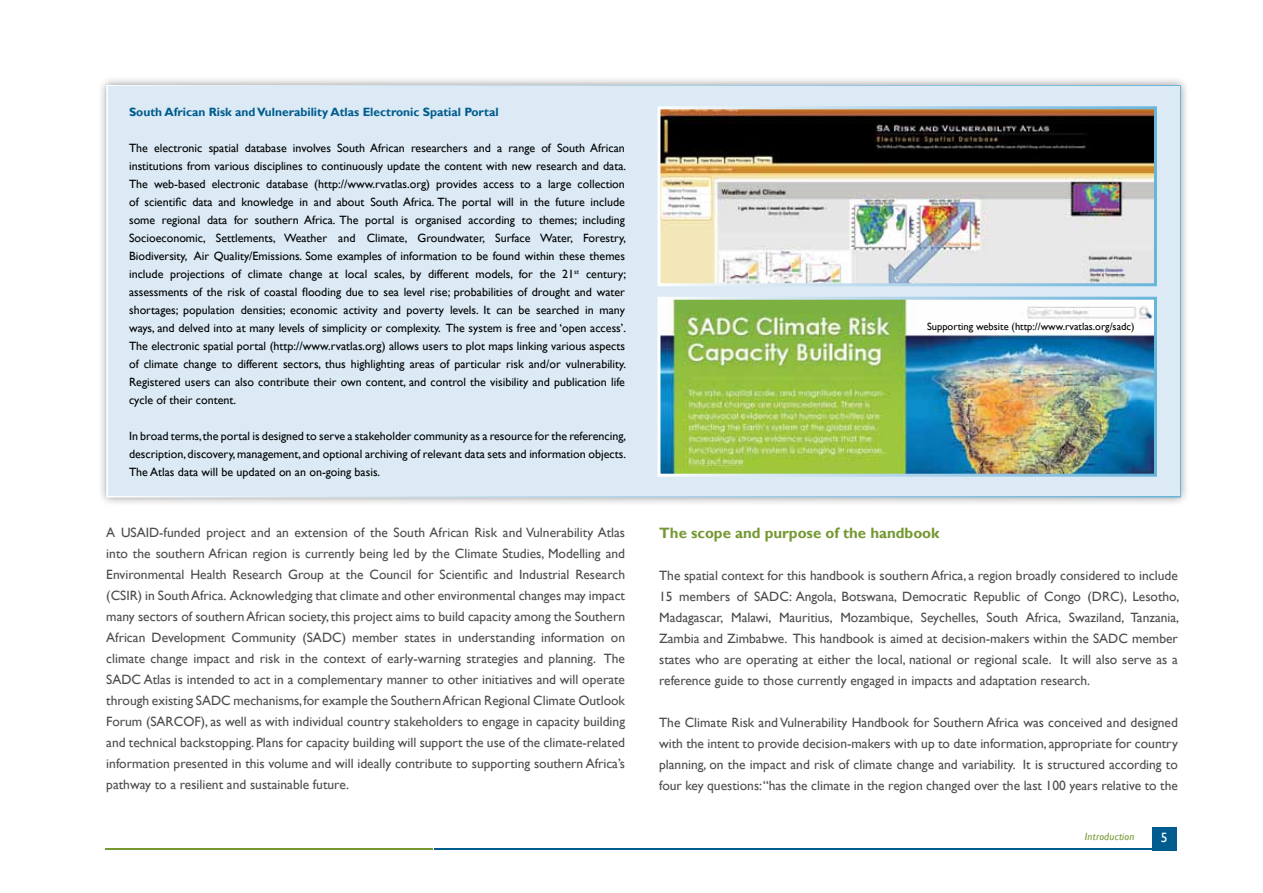
<style>
.page{position:relative;width:1263px;height:893px;background:#fff}
.page>*{position:absolute;margin:0;border:0;box-sizing:border-box;transform-origin:0 0}
.t1{font:700 15px "Gill Sans";color:#759832}
.t2{font:13.5px/21px "Gill Sans";color:#4d4d4f;text-align:justify}
.t3{font:13.5px "Gill Sans";color:#fff}
.t4{font:12px/18px "Gill Sans";color:#000;text-align:justify}
.t5{font:700 12px "Gill Sans";color:#005c8e}
.t6{font:10.5px "Gill Sans";color:#000}
.t7{font:italic 10.5px "Gill Sans";letter-spacing:.025em;color:#759832}
</style>
<div class="page">
<div style="left:1152px;top:827px;width:24px;height:23px;background:#005c8e"></div>
<hr style="left:434px;top:849px;width:742px;height:1px;background:#005c8e">
<hr style="left:105px;top:849px;width:327px;height:1px;background:#759832">
<div style="left:97px;top:76px;width:1093px;height:430px;background:#000;opacity:.4"></div>
<div style="left:106px;top:85px;width:1075px;height:412px;background:#dbeaf5;border:3px solid #fff"></div>
<img style="left:661px;top:110px;width:492px;height:172px">
<div style="left:657px;top:106px;width:500px;height:180px;border:3px solid #fff"></div>
<img style="left:661px;top:301px;width:492px;height:172px">
<div style="left:657px;top:297px;width:500px;height:180px;border:3px solid #fff"></div>
<p class="t5" style="left:129px;top:105px;width:371px">South African Risk and Vulnerability Atlas Electronic Spatial Portal</p>
<p class="t4" style="left:129px;top:139px;width:499px">The electronic spatial database involves South African researchers and a range of South African institutions from various disciplines to continuously update the content with new research and data.<br>The web-based electronic database (http://www.rvatlas.org) provides access to a large collection of scientific data and knowledge in and about South Africa. The portal will in the future include some regional data for southern Africa. The portal is organised according to themes; including Socioeconomic, Settlements, Weather and Climate, Groundwater, Surface Water, Forestry, Biodiversity, Air Quality/Emissions. Some examples of information to be found within these themes include projections of climate change at local scales, by different models, for the 21<sup>st</sup> century; assessments of the risk of coastal flooding due to sea level rise; probabilities of drought and water shortages; population densities; economic activity and poverty levels. It can be searched in many ways, and delved into at many levels of simplicity or complexity. The system is free and ‘open access’.<br>The electronic spatial portal (http://www.rvatlas.org) allows users to plot maps linking various aspects of climate change to different sectors, thus highlighting areas of particular risk and/or vulnerability.<br>Registered users can also contribute their own content, and control the visibility and publication life cycle of their content.</p>
<p class="t4" style="left:129px;top:427px;width:499px">In broad terms, the portal is designed to serve a stakeholder community as a resource for the referencing, description, discovery, management, and optional archiving of relevant data sets and information objects.<br>The Atlas data will be updated on an on-going basis.</p>
<p class="t6" style="left:927px;top:321px;width:209px">Supporting website (http://www.rvatlas.org/sadc)</p>
<p class="t2" style="left:106px;top:522px;width:520px">A USAID-funded project and an extension of the South African Risk and Vulnerability Atlas into the southern African region is currently being led by the Climate Studies, Modelling and Environmental Health Research Group at the Council for Scientific and Industrial Research (CSIR) in South Africa. Acknowledging that climate and other environmental changes may impact many sectors of southern African society, this project aims to build capacity among the Southern African Development Community (SADC) member states in understanding information on climate change impact and risk in the context of early-warning strategies and planning. The SADC Atlas is intended to act in a complementary manner to other initiatives and will operate through existing SADC mechanisms, for example the Southern African Regional Climate Outlook Forum (SARCOF), as well as with individual country stakeholders to engage in capacity building and technical backstopping. Plans for capacity building will support the use of the climate-related information presented in this volume and will ideally contribute to supporting southern Africa’s pathway to a resilient and sustainable future.</p>
<p class="t1" style="left:659px;top:524px;width:282px">The scope and purpose of the handbook</p>
<p class="t2" style="left:659px;top:565px;width:522px">The spatial context for this handbook is southern Africa, a region broadly considered to include 15 members of SADC: Angola, Botswana, Democratic Republic of Congo (DRC), Lesotho, Madagascar, Malawi, Mauritius, Mozambique, Seychelles, South Africa, Swaziland, Tanzania, Zambia and Zimbabwe. This handbook is aimed at decision-makers within the SADC member states who are operating at either the local, national or regional scale. It will also serve as a reference guide to those currently engaged in impacts and adaptation research.</p>
<p class="t2" style="left:659px;top:712px;width:520px">The Climate Risk and Vulnerability Handbook for Southern Africa was conceived and designed with the intent to provide decision-makers with up to date information, appropriate for country planning, on the impact and risk of climate change and variability. It is structured according to four key questions: “has the climate in the region changed over the last 100 years relative to the</p>
<p class="t7" style="left:1085px;top:830px;width:51px">Introduction</p>
<p class="t3" style="left:1161px;top:829px;width:8px">5</p>
</div>
